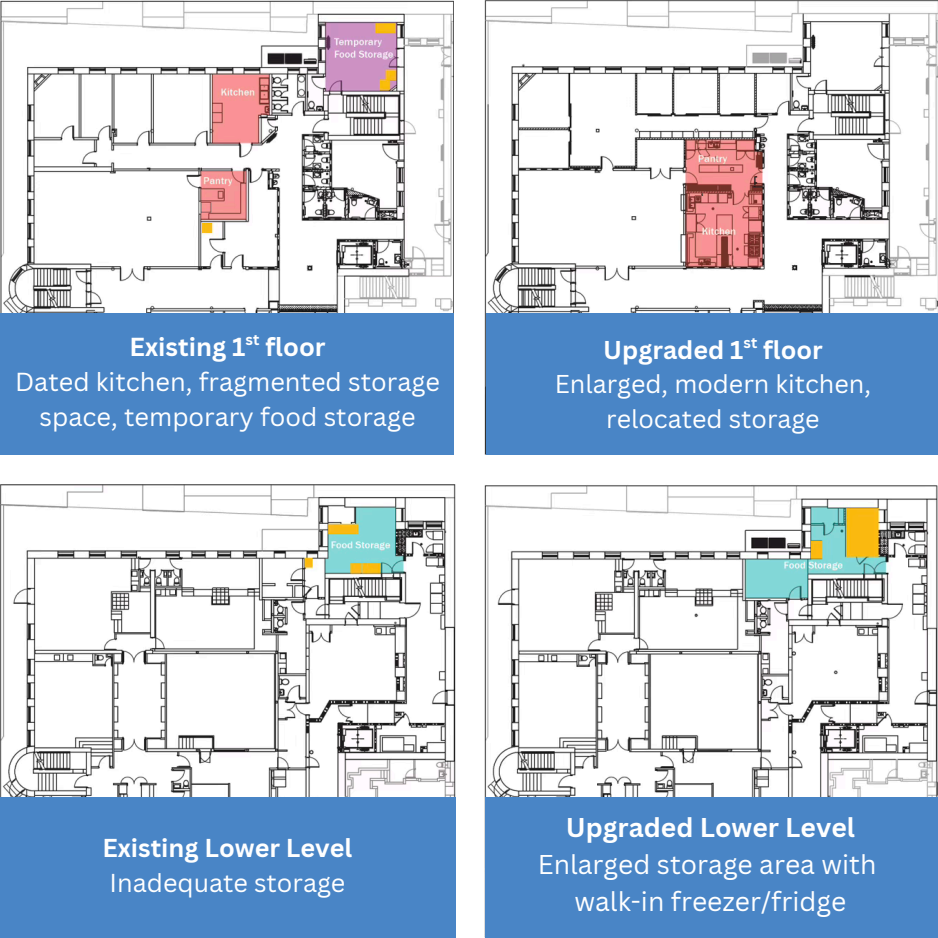
<style>
.page{position:relative;width:938px;height:938px;background:#fff}
.page>*{position:absolute;margin:0;border:0;box-sizing:border-box;transform-origin:0 0}
.t1{font:26.45px/37px "Canva Sans";color:#fff;text-align:center}
.t2{font:25.32px/35.4px "Canva Sans";color:#fff;text-align:center}
.t3{font:700 25.32px "Canva Sans";color:#fff}
.t4{font:700 25.2px/35.1px "Canva Sans";color:#fff}
.t5{font:25.07px/34.9px "Canva Sans";color:#fff;text-align:center}
.t6{font:700 25.07px "Canva Sans";color:#fff}
.t7{font:700 15.2px "Canva Sans";color:#fff}
.t8{font:700 15.05px "Canva Sans";color:#fff}
.s1{font-weight:400}
.s2{font-weight:700}
</style>
<div class="page">
<img style="left:0;top:0;width:453px;height:313px">
<div style="left:0;top:313px;width:453px;height:141px;background:#4985c6"></div>
<img style="left:0;top:484px;width:455px;height:313px">
<div style="left:0;top:797px;width:455px;height:140px;background:#4985c6"></div>
<img style="left:484px;top:0;width:454px;height:454px">
<div style="left:486px;top:313px;width:452px;height:141px;background:#4985c6"></div>
<img style="left:484px;top:485px;width:454px;height:452px">
<div style="left:485px;top:797px;width:453px;height:140px;background:#4985c6"></div>
<p class="t7" style="left:245px;top:328px;width:15px">st</p>
<p class="t2" style="left:15px;top:363px;width:426px">Dated kitchen, fragmented storage space, temporary food storage</p>
<p class="t3" style="left:129px;top:328px;width:198px">Existing 1 floor</p>
<p class="t8" style="left:743px;top:331px;width:15px">st</p>
<p class="t5" style="left:554px;top:366px;width:318px">Enlarged, modern kitchen, relocated storage</p>
<p class="t6" style="left:603px;top:332px;width:221px">Upgraded 1 floor</p>
<h1 class="t4" style="left:102px;top:829px;width:251px">Existing Lower Level<br><span class="s1">Inadequate storage</span></h1>
<h1 class="t1" style="left:537px;top:808px;width:340px"><span class="s2">Upgraded Lower Level<br></span>Enlarged storage area with walk-in freezer/fridge</h1>
</div>
